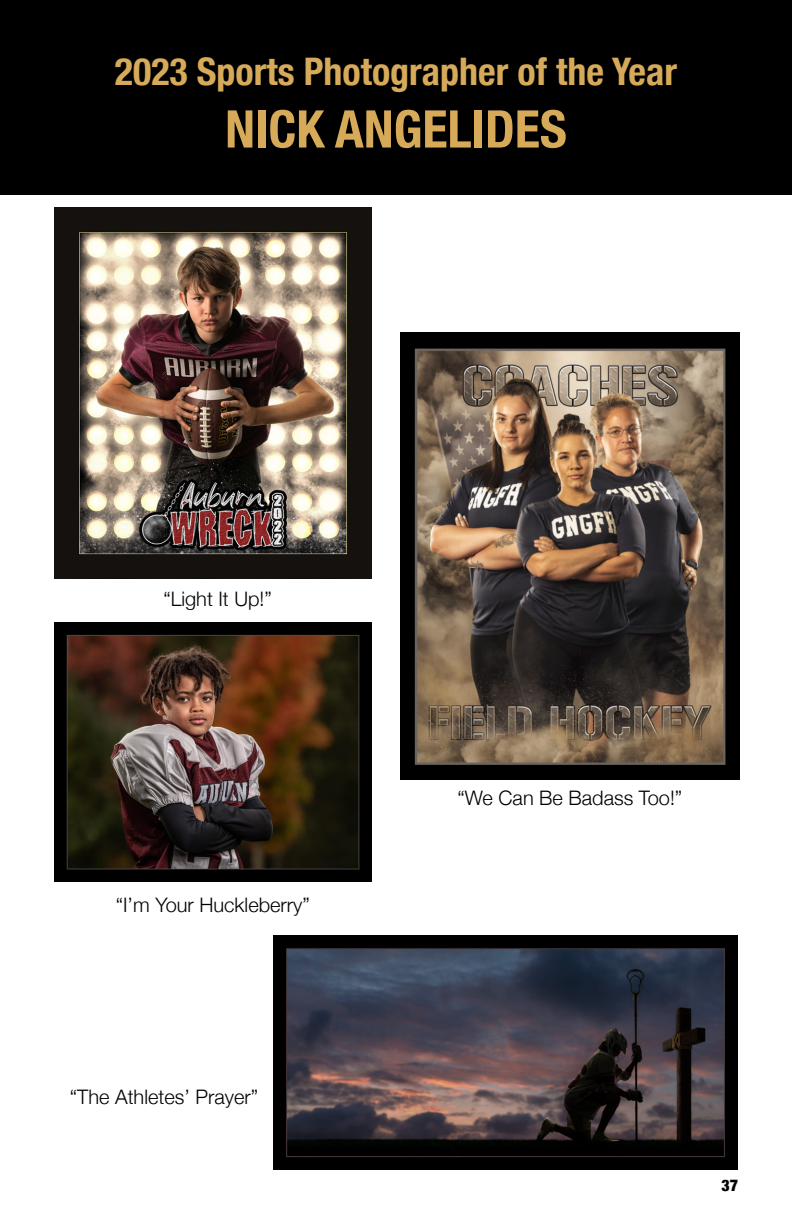
<style>
.page{position:relative;width:792px;height:1224px;background:#fff}
.page>*{position:absolute;margin:0;border:0;box-sizing:border-box;transform-origin:0 0}
.t1{font:700 condensed 52px "Helvetica Neue";color:#d7aa59}
.t2{font:700 condensed 38px "Helvetica Neue";color:#d7aa59}
.t3{font:300 20px "Helvetica Neue";color:#000}
.t4{font:900 condensed 16px "Helvetica Neue";color:#000}
</style>
<div class="page">
<div style="left:0;top:0;width:792px;height:194px;background:#000"></div>
<img style="left:54px;top:622px;width:318px;height:259px">
<img style="left:54px;top:207px;width:318px;height:372px">
<img style="left:274px;top:935px;width:464px;height:235px">
<img style="left:400px;top:333px;width:339px;height:446px">
<h2 class="t2" style="left:115px;top:40px;width:564px">2023 Sports Photographer of the Year</h2>
<h1 class="t1" style="left:225px;top:86px;width:343px">NICK ANGELIDES</h1>
<p class="t3" style="left:163px;top:583px;width:110px">“Light It Up!”</p>
<p class="t3" style="left:116px;top:889px;width:196px">“I’m Your Huckleberry”</p>
<p class="t3" style="left:70px;top:1080px;width:190px">“The Athletes’ Prayer”</p>
<p class="t3" style="left:457px;top:782px;width:226px">“We Can Be Badass Too!”</p>
<p class="t4" style="left:721px;top:1172px;width:18px">37</p>
</div>
